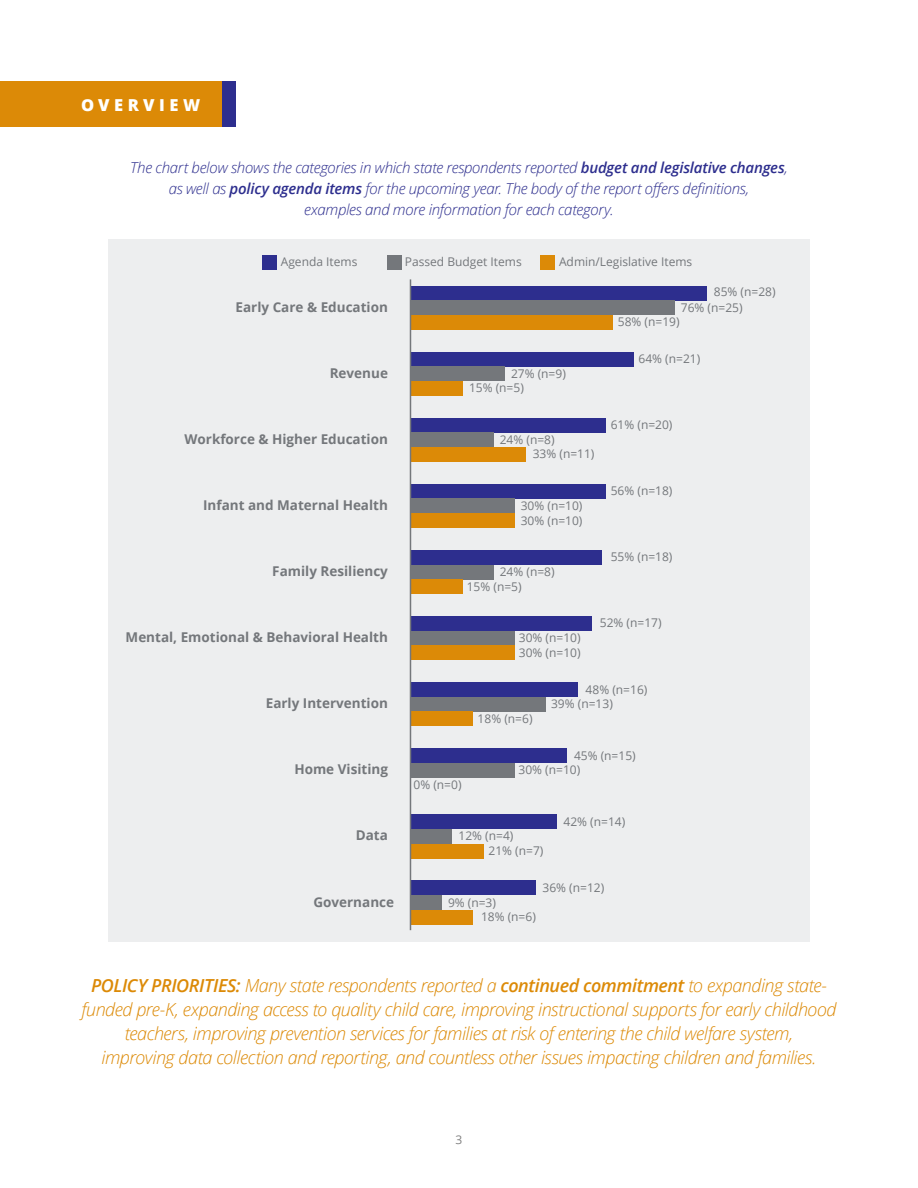
<style>
.page{position:relative;width:918px;height:1188px;background:#fff}
.page>*{position:absolute;margin:0;border:0;box-sizing:border-box;transform-origin:0 0}
.t1{font:italic 300 18px/24px "Open Sans";letter-spacing:-.03em;color:#dc8a07;text-align:center}
.t2{font:800 16.5px "Open Sans";letter-spacing:.275em;color:#fff}
.t3{font:italic 300 15px/21px "Open Sans";letter-spacing:-.02em;color:#2d2e8e;text-align:center}
.t4{font:700 13.5px "Open Sans";color:#74777b}
.t5{font:12px/14.7px "Open Sans";color:#74777b}
.t6{font:12px "Open Sans";color:#808080}
.s1{font-weight:600}
.s2{font-style:inherit}
</style>
<div class="page">
<div style="left:0;top:81px;width:222px;height:45px;background:#dc8a07"></div>
<div style="left:222px;top:81px;width:13px;height:45px;background:#2d2e8e"></div>
<div style="left:108px;top:239px;width:702px;height:702px;background:#edeeef"></div>
<div style="left:410px;top:286px;width:297px;height:14px;background:#2d2e8e"></div>
<div style="left:262px;top:255px;width:15px;height:15px;background:#2d2e8e"></div>
<div style="left:387px;top:255px;width:15px;height:15px;background:#74777b"></div>
<div style="left:540px;top:255px;width:15px;height:15px;background:#dc8a07"></div>
<div style="left:410px;top:300px;width:265px;height:15px;background:#74777b"></div>
<div style="left:410px;top:315px;width:203px;height:15px;background:#dc8a07"></div>
<div style="left:410px;top:352px;width:224px;height:14px;background:#2d2e8e"></div>
<div style="left:410px;top:366px;width:95px;height:15px;background:#74777b"></div>
<div style="left:410px;top:381px;width:53px;height:15px;background:#dc8a07"></div>
<div style="left:410px;top:418px;width:196px;height:15px;background:#2d2e8e"></div>
<div style="left:410px;top:433px;width:84px;height:14px;background:#74777b"></div>
<div style="left:410px;top:447px;width:115px;height:15px;background:#dc8a07"></div>
<div style="left:410px;top:484px;width:196px;height:15px;background:#2d2e8e"></div>
<div style="left:410px;top:499px;width:105px;height:14px;background:#74777b"></div>
<div style="left:410px;top:513px;width:105px;height:15px;background:#dc8a07"></div>
<div style="left:410px;top:550px;width:192px;height:15px;background:#2d2e8e"></div>
<div style="left:410px;top:565px;width:84px;height:14px;background:#74777b"></div>
<div style="left:410px;top:579px;width:53px;height:15px;background:#dc8a07"></div>
<div style="left:410px;top:616px;width:182px;height:15px;background:#2d2e8e"></div>
<div style="left:410px;top:631px;width:105px;height:15px;background:#74777b"></div>
<div style="left:410px;top:646px;width:105px;height:14px;background:#dc8a07"></div>
<div style="left:410px;top:682px;width:168px;height:15px;background:#2d2e8e"></div>
<div style="left:410px;top:697px;width:136px;height:15px;background:#74777b"></div>
<div style="left:410px;top:712px;width:63px;height:14px;background:#dc8a07"></div>
<div style="left:410px;top:748px;width:157px;height:15px;background:#2d2e8e"></div>
<div style="left:410px;top:763px;width:105px;height:15px;background:#74777b"></div>
<div style="left:410px;top:815px;width:147px;height:14px;background:#2d2e8e"></div>
<div style="left:410px;top:829px;width:42px;height:15px;background:#74777b"></div>
<div style="left:410px;top:844px;width:74px;height:14px;background:#dc8a07"></div>
<div style="left:410px;top:881px;width:126px;height:14px;background:#2d2e8e"></div>
<div style="left:410px;top:895px;width:32px;height:15px;background:#74777b"></div>
<div style="left:410px;top:910px;width:63px;height:15px;background:#dc8a07"></div>
<hr style="left:410px;top:279px;width:1px;height:651px;background:#74777b">
<p class="t2" style="left:81px;top:93px;width:121px">OVERVIEW</p>
<p class="t3" style="left:130px;top:157px;width:659px">The chart below shows the categories in which state respondents reported <span class="s1">budget and legislative changes</span>, as well as <span class="s1">policy agenda items</span> for the upcoming year. The body of the report offers definitions,<br>examples and more information for each category.</p>
<p class="t5" style="left:281px;top:254px;width:78px">Agenda Items</p>
<p class="t5" style="left:405px;top:254px;width:118px">Passed Budget Items</p>
<p class="t5" style="left:559px;top:254px;width:135px">Admin/Legislative Items</p>
<p class="t5" style="left:714px;top:284px;width:63px">85% (n=28)</p>
<p class="t4" style="left:236px;top:297px;width:154px">Early Care &amp; Education</p>
<p class="t5" style="left:681px;top:300px;width:63px">76% (n=25)</p>
<p class="t5" style="left:618px;top:314px;width:63px">58% (n=19)</p>
<p class="t5" style="left:639px;top:351px;width:63px">64% (n=21)</p>
<p class="t4" style="left:330px;top:363px;width:60px">Revenue</p>
<p class="t5" style="left:469px;top:366px;width:98px;text-indent:42px">27% (n=9)<br>15% (n=5)</p>
<p class="t5" style="left:611px;top:417px;width:63px">61% (n=20)</p>
<p class="t4" style="left:184px;top:429px;width:205px">Workforce &amp; Higher Education</p>
<p class="t5" style="left:533px;top:432px;width:63px;text-indent:-33px">24% (n=8)<br>33% (n=11)</p>
<p class="t5" style="left:611px;top:483px;width:63px">56% (n=18)</p>
<p class="t4" style="left:203px;top:495px;width:186px">Infant and Maternal Health</p>
<p class="t5" style="left:521px;top:498px;width:63px">30% (n=10)<br>30% (n=10)</p>
<p class="t5" style="left:611px;top:549px;width:63px">55% (n=18)</p>
<p class="t4" style="left:272px;top:562px;width:117px">Family Resiliency</p>
<p class="t5" style="left:467px;top:564px;width:89px;text-indent:33px">24% (n=8)<br>15% (n=5)</p>
<p class="t5" style="left:600px;top:615px;width:63px">52% (n=17)</p>
<p class="t4" style="left:126px;top:628px;width:264px">Mental, Emotional &amp; Behavioral Health</p>
<p class="t4" style="left:266px;top:694px;width:124px">Early Intervention</p>
<p class="t4" style="left:294px;top:760px;width:95px">Home Visiting</p>
<p class="t5" style="left:519px;top:630px;width:63px">30% (n=10)<br>30% (n=10)</p>
<p class="t5" style="left:551px;top:682px;width:98px;text-indent:34px">48% (n=16)<br>39% (n=13)</p>
<p class="t5" style="left:478px;top:711px;width:56px">18% (n=6)</p>
<p class="t5" style="left:519px;top:748px;width:119px;text-indent:56px">45% (n=15)<br>30% (n=10)</p>
<p class="t5" style="left:414px;top:777px;width:50px">0% (n=0)</p>
<p class="t5" style="left:564px;top:814px;width:63px">42% (n=14)</p>
<p class="t4" style="left:356px;top:826px;width:34px">Data</p>
<p class="t5" style="left:489px;top:828px;width:56px;text-indent:-30px">12% (n=4)<br>21% (n=7)</p>
<p class="t5" style="left:543px;top:880px;width:63px">36% (n=12)</p>
<p class="t4" style="left:313px;top:892px;width:82px">Gove<span class="s2">r</span>nance</p>
<p class="t5" style="left:481px;top:895px;width:56px;text-indent:-33px">9% (n=3)<br>18% (n=6)</p>
<p class="t1" style="left:81px;top:973px;width:757px"><span class="s1">POLICY PRIORITIES:</span> Many state respondents reported a <span class="s1">continued commitment</span> to expanding state&shy;funded pre-K, expanding access to quality child care, improving instructional supports for early childhood teachers, improving prevention services for families at risk of entering the child welfare system,<br>improving data collection and reporting, and countless other issues impacting children and families.</p>
<p class="t6" style="left:456px;top:1132px;width:8px">3</p>
</div>
